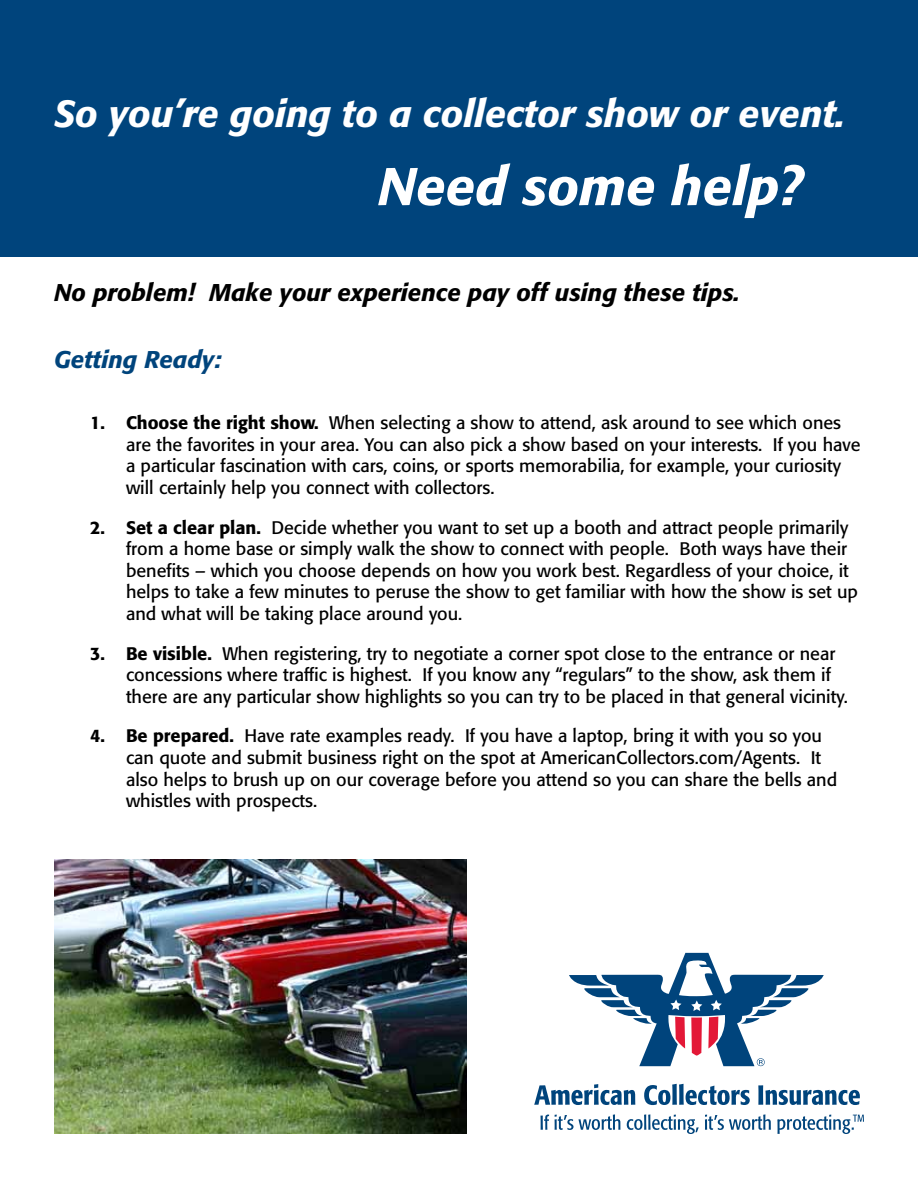
<style>
.page{position:relative;width:918px;height:1188px;background:#fff}
.page>*{position:absolute;margin:0;border:0;box-sizing:border-box;transform-origin:0 0}
.t1{font:italic 500 52.5px "Formata BQ";color:#fff}
.t2{font:italic 500 37.5px "Formata BQ";color:#fff}
.t3{font:italic 500 24px "Formata BQ";color:#000}
.t4{font:italic 500 24px "Formata BQ";color:#00447c}
.t5{font:18px/21.6px "Formata BQ";color:#000}
.s1{font-weight:500}
</style>
<div class="page">
<img style="left:54px;top:859px;width:413px;height:275px">
<div style="left:0;top:0;width:918px;height:257px;background:#00447c"></div>
<svg style="left:541px;top:1115px;width:8px;height:15px"></svg>
<svg style="left:555px;top:1114px;width:65px;height:16px"></svg>
<svg style="left:627px;top:1114px;width:72px;height:20px"></svg>
<svg style="left:705px;top:1114px;width:66px;height:16px"></svg>
<svg style="left:777px;top:1115px;width:87px;height:19px"></svg>
<svg style="left:534px;top:1084px;width:101px;height:21px"></svg>
<svg style="left:644px;top:1084px;width:106px;height:21px"></svg>
<svg style="left:758px;top:1085px;width:102px;height:20px"></svg>
<svg style="left:569px;top:953px;width:255px;height:113px"></svg>
<h2 class="t2" style="left:54px;top:91px;width:793px">So you’re going to a collector show or event.</h2>
<h1 class="t1" style="left:378px;top:154px;width:426px">Need some help?</h1>
<h3 class="t3" style="left:54px;top:278px;width:687px">No problem! Make your experience pay off using these tips.</h3>
<h3 class="t4" style="left:54px;top:345px;width:169px">Getting Ready:</h3>
<p class="t5" style="left:126px;top:412px;width:736px;text-indent:-36px"><span class="s1">1. Choose the right show.</span> When selecting a show to attend, ask around to see which ones are the favorites in your area. You can also pick a show based on your interests. If you have a particular fascination with cars, coins, or sports memorabilia, for example, your curiosity will certainly help you connect with collectors.</p>
<p class="t5" style="left:126px;top:516px;width:734px;text-indent:-36px"><span class="s1">2. Set a clear plan.</span> Decide whether you want to set up a booth and attract people primarily from a home base or simply walk the show to connect with people. Both ways have their benefits – which you choose depends on how you work best. Regardless of your choice, it helps to take a few minutes to peruse the show to get familiar with how the show is set up and what will be taking place around you.</p>
<p class="t5" style="left:126px;top:642px;width:724px;text-indent:-36px"><span class="s1">3. Be visible.</span> When registering, try to negotiate a corner spot close to the entrance or near concessions where traffic is highest. If you know any “regulars” to the show, ask them if there are any particular show highlights so you can try to be placed in that general vicinity.</p>
<p class="t5" style="left:126px;top:725px;width:713px;text-indent:-36px"><span class="s1">4. Be prepared.</span> Have rate examples ready. If you have a laptop, bring it with you so you can quote and submit business right on the spot at AmericanCollectors.com/Agents. It also helps to brush up on our coverage before you attend so you can share the bells and whistles with prospects.</p>
</div>
